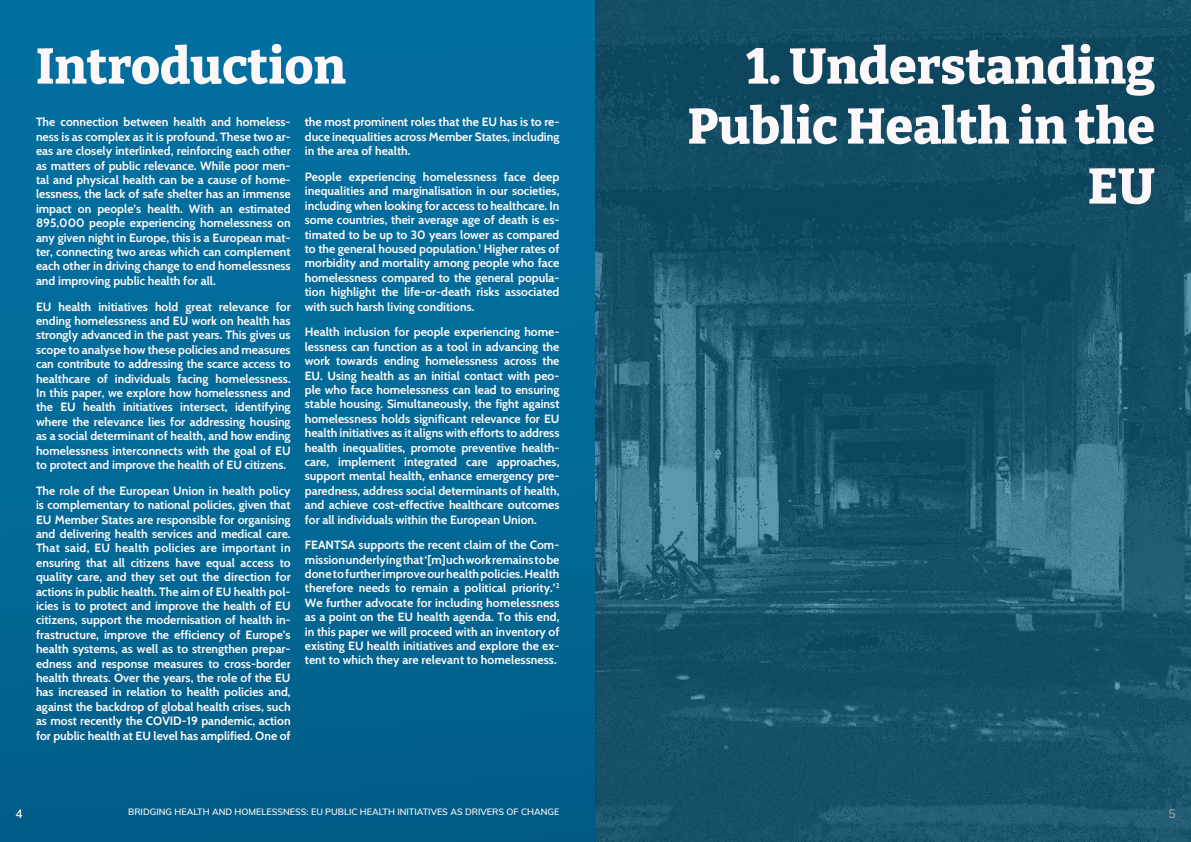
<style>
.page{position:relative;width:1191px;height:842px;background:#fff}
.page>*{position:absolute;margin:0;border:0;box-sizing:border-box;transform-origin:0 0}
.t1{font:100 50px/60px "Bitter";color:#fef8fb;text-align:right}
.t2{font:12px/14.4px "Cabin";color:#fef8fb;text-align:justify}
.t3{font:600 12px "Muli";color:#fef8fb}
.t4{font:600 9px "Muli";color:#fef8fb}
</style>
<div class="page">
<div style="left:0;top:0;width:595px;height:842px;background:linear-gradient(to bottom,#0272a3,#025f8a)"></div>
<img style="left:595px;top:0;width:596px;height:842px">
<h1 class="t1" style="left:36px;top:35px;width:311px">Introduction</h1>
<p class="t2" style="left:36px;top:114px;width:256px">The connection between health and homeless&shy;ness is as complex as it is profound. These two ar&shy;eas are closely interlinked, reinforcing each other as matters of public relevance. While poor men&shy;tal and physical health can be a cause of home&shy;lessness, the lack of safe shelter has an immense impact on people’s health. With an estimated 895,000 people experiencing homelessness on any given night in Europe, this is a European mat&shy;ter, connecting two areas which can complement each other in driving change to end homelessness and improving public health for all.</p>
<p class="t2" style="left:36px;top:298px;width:256px">EU health initiatives hold great relevance for ending homelessness and EU work on health has strongly advanced in the past years. This gives us scope to analyse how these policies and measures can contribute to addressing the scarce access to healthcare of individuals facing homelessness.<br>In this paper, we explore how homelessness and the EU health initiatives intersect, identifying where the relevance lies for addressing housing as a social determinant of health, and how ending homelessness interconnects with the goal of EU to protect and improve the health of EU citizens.</p>
<p class="t2" style="left:36px;top:482px;width:256px">The role of the European Union in health policy is complementary to national policies, given that EU Member States are responsible for organising and delivering health services and medical care.<br>That said, EU health policies are important in ensuring that all citizens have equal access to quality care, and they set out the direction for actions in public health. The aim of EU health pol&shy;icies is to protect and improve the health of EU citizens, support the modernisation of health in&shy;frastructure, improve the efficiency of Europe’s health systems, as well as to strengthen prepar&shy;edness and response measures to cross-border health threats. Over the years, the role of the EU has increased in relation to health policies and, against the backdrop of global health crises, such as most recently the COVID-19 pandemic, action for public health at EU level has amplified. One of</p>
<p class="t2" style="left:305px;top:114px;width:256px">the most prominent roles that the EU has is to re&shy;duce inequalities across Member States, including in the area of health.</p>
<p class="t2" style="left:305px;top:169px;width:256px">People experiencing homelessness face deep inequalities and marginalisation in our societies, including when looking for access to healthcare. In some countries, their average age of death is es&shy;timated to be up to 30 years lower as compared to the general housed population.<sup>1</sup> Higher rates of morbidity and mortality among people who face homelessness compared to the general popula&shy;tion highlight the life-or-death risks associated with such harsh living conditions.</p>
<p class="t2" style="left:305px;top:324px;width:256px">Health inclusion for people experiencing home&shy;lessness can function as a tool in advancing the work towards ending homelessness across the EU. Using health as an initial contact with peo&shy;ple who face homelessness can lead to ensuring stable housing. Simultaneously, the fight against homelessness holds significant relevance for EU health initiatives as it aligns with efforts to address health inequalities, promote preventive health&shy;care, implement integrated care approaches, support mental health, enhance emergency pre&shy;paredness, address social determinants of health, and achieve cost-effective healthcare outcomes for all individuals within the European Union.</p>
<p class="t2" style="left:305px;top:537px;width:256px">FEANTSA supports the recent claim of the Com&shy;mission underlying that ‘[m]uch work remains to be done to further improve our health policies. Health therefore needs to remain a political priority.’<sup>2<br></sup>We further advocate for including homelessness as a point on the EU health agenda. To this end, in this paper we will proceed with an inventory of existing EU health initiatives and explore the ex&shy;tent to which they are relevant to homelessness.</p>
<h1 class="t1" style="left:687px;top:35px;width:469px">1. Understanding<br>Public Health in the<br>EU</h1>
<p class="t3" style="left:15px;top:805px;width:9px">4</p>
<p class="t4" style="left:128px;top:805px;width:433px">BRIDGING HEALTH AND HOMELESSNESS: EU PUBLIC HEALTH INITIATIVES AS DRIVERS OF CHANGE</p>
<p class="t3" style="left:1168px;top:805px;width:9px">5</p>
</div>
